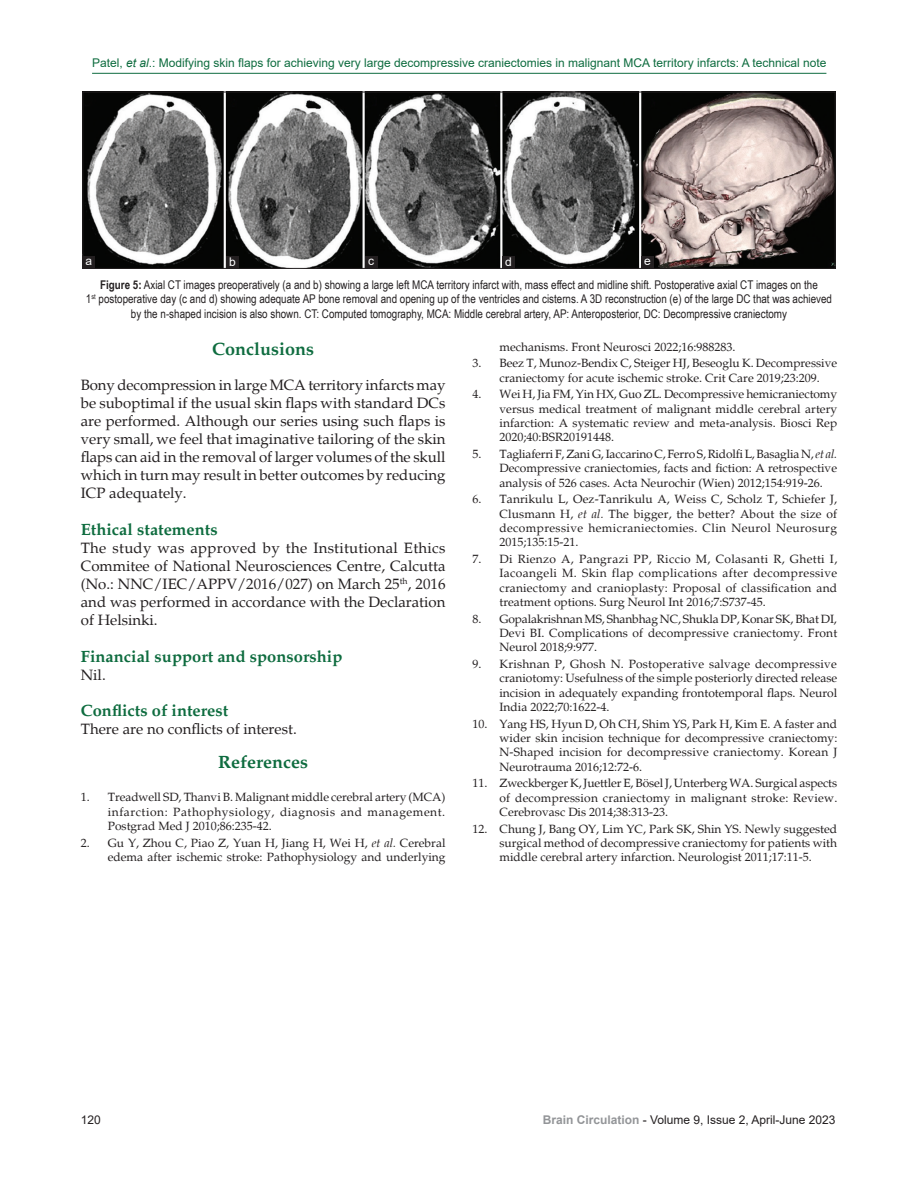
<style>
.page{position:relative;width:918px;height:1188px;background:#fff}
.page>*{position:absolute;margin:0;border:0;box-sizing:border-box;transform-origin:0 0}
.t1{font:700 18px "Palatino";color:#0e6c3f}
.t2{font:700 16.5px "Palatino";color:#0e6c3f}
.TX{font:15px/18.1px "Palatino";color:#231f20;text-align:justify}
.REF{font:12px/14.4px "Palatino";color:#231f20;text-align:justify}
.FGC{font:12px/14.4px "Arial Narrow";color:#231f20;text-align:center}
.t3{font:12px "Arial";color:#0e6c3f}
.t4{font:12px "Arial";color:#231f20}
.LABEL{font:12px "Arial";color:#fff}
.s1{font-style:italic}
.s2{font-weight:700}
.s3{font-weight:700;color:#939598}
</style>
<div class="page">
<hr style="left:92px;top:73px;width:734px;height:1px;background:#0e6c3f">
<img style="left:85px;top:94px;width:748px;height:173px">
<div style="left:83px;top:92px;width:752px;height:177px;border:1px solid #231f20"></div>
<div style="left:502px;top:256px;width:13px;height:12px;background:#231f20"></div>
<div style="left:365px;top:256px;width:13px;height:13px;background:#231f20"></div>
<div style="left:226px;top:256px;width:13px;height:13px;background:#231f20"></div>
<div style="left:83px;top:256px;width:12px;height:13px;background:#231f20"></div>
<div style="left:641px;top:256px;width:13px;height:12px;background:#231f20"></div>
<p class="t3" style="left:92px;top:55px;width:736px">Patel, <span class="s1">et al</span>.: Modifying skin flaps for achieving very large decompressive craniectomies in malignant MCA territory infarcts: A technical note</p>
<p class="LABEL" style="left:86px;top:253px;width:8px">a</p>
<p class="LABEL" style="left:229px;top:254px;width:8px">b</p>
<p class="LABEL" style="left:368px;top:253px;width:7px">c</p>
<p class="LABEL" style="left:505px;top:254px;width:8px">d</p>
<p class="LABEL" style="left:644px;top:253px;width:8px">e</p>
<p class="FGC" style="left:86px;top:277px;width:748px"><span class="s2">Figure 5:</span> Axial CT images preoperatively (a and b) showing a large left MCA territory infarct with, mass effect and midline shift. Postoperative axial CT images on the<br>1<sup>st</sup> postoperative day (c and d) showing adequate AP bone removal and opening up of the ventricles and cisterns. A 3D reconstruction (e) of the large DC that was achieved by the n‑shaped incision is also shown. CT: Computed tomography, MCA: Middle cerebral artery, AP: Anteroposterior, DC: Decompressive craniectomy</p>
<h1 class="t1" style="left:212px;top:339px;width:103px">Conclusions</h1>
<p class="TX" style="left:81px;top:376px;width:366px">Bony decompression in large MCA territory infarcts may be suboptimal if the usual skin flaps with standard DCs are performed. Although our series using such flaps is very small, we feel that imaginative tailoring of the skin flaps can aid in the removal of larger volumes of the skull which in turn may result in better outcomes by reducing ICP adequately.</p>
<h2 class="t2" style="left:81px;top:519px;width:138px">Ethical statements</h2>
<p class="TX" style="left:81px;top:539px;width:366px">The study was approved by the Institutional Ethics Commitee of National Neurosciences Centre, Calcutta (No.: NNC/IEC/APPV/2016/027) on March 25<sup>th</sup>, 2016 and was performed in accordance with the Declaration of Helsinki.</p>
<h2 class="t2" style="left:81px;top:646px;width:263px">Financial support and sponsorship</h2>
<p class="TX" style="left:81px;top:666px;width:26px">Nil.</p>
<h2 class="t2" style="left:81px;top:701px;width:149px">Conflicts of interest</h2>
<p class="TX" style="left:81px;top:720px;width:217px">There are no conflicts of interest.</p>
<h1 class="t1" style="left:218px;top:752px;width:91px">References</h1>
<p class="REF" style="left:108px;top:790px;width:339px;text-indent:-27px">1. Treadwell SD, Thanvi B. Malignant middle cerebral artery (MCA) infarction: Pathophysiology, diagnosis and management.<br>Postgrad Med J 2010;86:235‑42.</p>
<p class="REF" style="left:81px;top:836px;width:366px;text-align:right">2. Gu Y, Zhou C, Piao Z, Yuan H, Jiang H, Wei H, <span class="s1">et al.</span> Cerebral edema after ischemic stroke: Pathophysiology and underlying</p>
<p class="REF" style="left:500px;top:340px;width:237px">mechanisms. Front Neurosci 2022;16:988283.</p>
<p class="REF" style="left:500px;top:356px;width:339px;text-indent:-27px">3. Beez T, Munoz‑Bendix C, Steiger HJ, Beseoglu K. Decompressive craniectomy for acute ischemic stroke. Crit Care 2019;23:209.</p>
<p class="REF" style="left:500px;top:387px;width:339px;text-indent:-27px">4. Wei H, Jia FM, Yin HX, Guo ZL. Decompressive hemicraniectomy versus medical treatment of malignant middle cerebral artery infarction: A systematic review and meta‑analysis. Biosci Rep 2020;40:BSR20191448.</p>
<p class="REF" style="left:500px;top:447px;width:339px;text-indent:-27px">5. Tagliaferri F, Zani G, Iaccarino C, Ferro S, Ridolfi L, Basaglia N, <span class="s1">et al.<br></span>Decompressive craniectomies, facts and fiction: A retrospective analysis of 526 cases. Acta Neurochir (Wien) 2012;154:919‑26.</p>
<p class="REF" style="left:500px;top:492px;width:339px;text-indent:-27px">6. Tanrikulu L, Oez‑Tanrikulu A, Weiss C, Scholz T, Schiefer J, Clusmann H, <span class="s1">et al.</span> The bigger, the better? About the size of decompressive hemicraniectomies. Clin Neurol Neurosurg 2015;135:15‑21.</p>
<p class="REF" style="left:500px;top:552px;width:339px;text-indent:-27px">7. Di Rienzo A, Pangrazi PP, Riccio M, Colasanti R, Ghetti I, Iacoangeli M. Skin flap complications after decompressive craniectomy and cranioplasty: Proposal of classification and treatment options. Surg Neurol Int 2016;7:S737‑45.</p>
<p class="REF" style="left:500px;top:612px;width:339px;text-indent:-27px">8. Gopalakrishnan MS, Shanbhag NC, Shukla DP, Konar SK, Bhat DI, Devi BI. Complications of decompressive craniectomy. Front Neurol 2018;9:977.</p>
<p class="REF" style="left:500px;top:657px;width:339px;text-indent:-27px">9. Krishnan P, Ghosh N. Postoperative salvage decompressive craniotomy: Usefulness of the simple posteriorly directed release incision in adequately expanding frontotemporal flaps. Neurol India 2022;70:1622‑4.</p>
<p class="REF" style="left:500px;top:717px;width:339px;text-indent:-27px">10. Yang HS, Hyun D, Oh CH, Shim YS, Park H, Kim E. A faster and wider skin incision technique for decompressive craniectomy:<br>N‑Shaped incision for decompressive craniectomy. Korean J Neurotrauma 2016;12:72‑6.</p>
<p class="REF" style="left:500px;top:776px;width:339px;text-indent:-27px">11. Zweckberger K, Juettler E, Bösel J, Unterberg WA. Surgical aspects of decompression craniectomy in malignant stroke: Review.<br>Cerebrovasc Dis 2014;38:313‑23.</p>
<p class="REF" style="left:500px;top:822px;width:339px;text-indent:-27px">12. Chung J, Bang OY, Lim YC, Park SK, Shin YS. Newly suggested surgical method of decompressive craniectomy for patients with middle cerebral artery infarction. Neurologist 2011;17:11‑5.</p>
<p class="t4" style="left:81px;top:1111px;width:22px">120</p>
<p class="t4" style="left:543px;top:1111px;width:294px"><span class="s3">Brain Circulation</span> - Volume 9, Issue 2, April‑June 2023</p>
</div>
